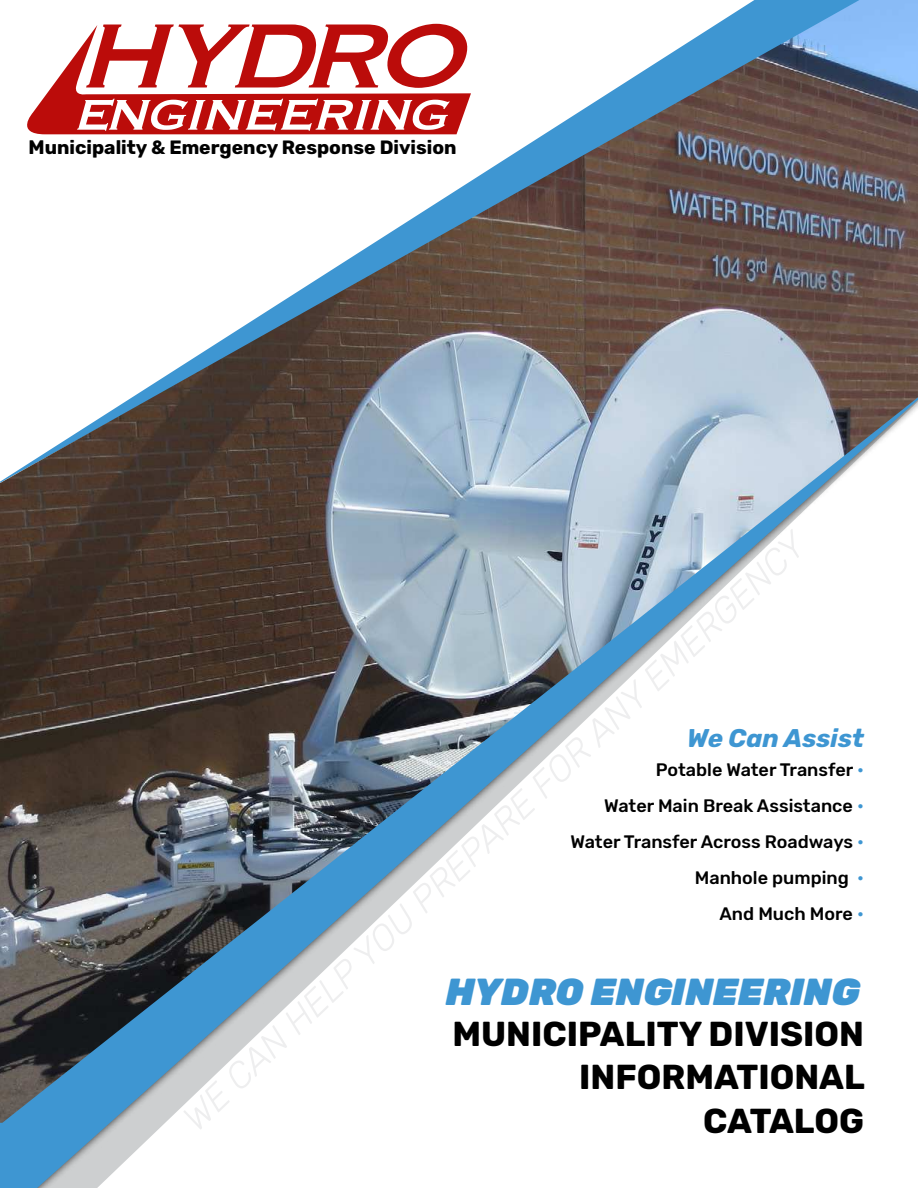
<style>
.page{position:relative;width:918px;height:1188px;background:#fff}
.page>*{position:absolute;margin:0;border:0;box-sizing:border-box;transform-origin:0 0}
.t1{font:italic 900 37.5px "Rubik";color:#3e96d2}
.t2{font:700 34.5px/43.5px "Rubik";color:#000;text-align:right}
.t3{font:italic 700 25.5px "Rubik";color:#3e96d2}
.t4{font:700 19.2px "Rubik";color:#000}
.t5{font:500 18px/36px "Rubik";color:#000;text-align:right}
.s1{font-size:19.5px}
.s2{color:#3e96d2}
</style>
<div class="page">
<svg style="left:0;top:1123px;width:165px;height:65px"></svg>
<img style="left:0;top:0;width:918px;height:1123px">
<p class="t4" style="left:29px;top:140px;width:429px"><span class="s1">M</span>unicipality &amp; Emergency Response Division</p>
<h3 class="t3" style="left:687px;top:723px;width:178px">We Can Assist</h3>
<p class="t5" style="left:570px;top:753px;width:295px">Potable Water Transfer <span class="s2">•<br></span>Water Main Break Assistance <span class="s2">•<br></span>Water Transfer Across Roadways <span class="s2">•<br></span>Manhole pumping <span class="s2">•<br></span>And Much More <span class="s2">•</span></p>
<h1 class="t1" style="left:446px;top:970px;width:416px">HYDRO ENGINEERING</h1>
<h2 class="t2" style="left:452px;top:1015px;width:414px">MUNICIPALITY DIVISION<br>INFORMATIONAL<br>CATALOG</h2>
</div>
